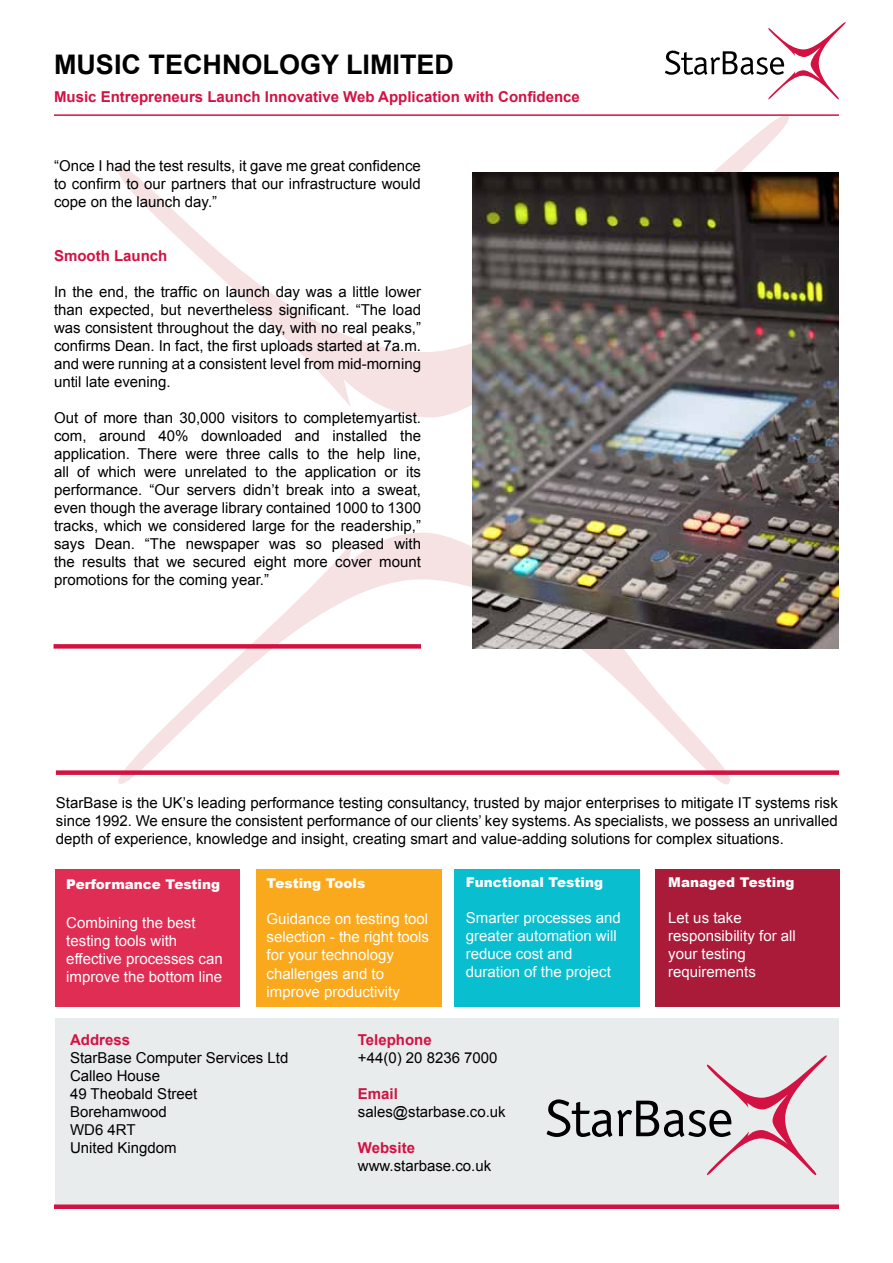
<style>
.page{position:relative;width:893px;height:1263px;background:#fff}
.page>*{position:absolute;margin:0;border:0;box-sizing:border-box;transform-origin:0 0}
.t1{font:700 27px "Arial";color:#000}
.t2{font:15px/18px "Arial";color:#000;text-align:justify}
.t3{font:15px/18px "Arial";color:#fff}
.t4{font:700 15px "Arial";color:#d21242}
.t5{font:900 13.5px "Arial";color:#fff}
</style>
<div class="page">
<svg style="left:118px;top:116px;width:671px;height:668px"></svg>
<hr style="left:54px;top:114px;width:785px;height:2px;background:#d21242">
<div style="left:54px;top:644px;width:367px;height:5px;background:#d21242"></div>
<div style="left:56px;top:1018px;width:783px;height:188px;background:#e9eced"></div>
<div style="left:56px;top:770px;width:783px;height:5px;background:#d21242"></div>
<div style="left:54px;top:1204px;width:785px;height:5px;background:#d21242"></div>
<svg style="left:547px;top:1055px;width:280px;height:120px"></svg>
<div style="left:55px;top:869px;width:185px;height:138px;background:#e02d53"></div>
<div style="left:256px;top:869px;width:185px;height:138px;background:#fba91c"></div>
<div style="left:655px;top:869px;width:185px;height:138px;background:#aa1a39"></div>
<div style="left:455px;top:869px;width:185px;height:138px;background:#09becf"></div>
<img style="left:472px;top:172px;width:367px;height:477px">
<svg style="left:665px;top:22px;width:181px;height:77px"></svg>
<h1 class="t1" style="left:54px;top:46px;width:402px">MUSIC TECHNOLOGY LIMITED</h1>
<p class="t4" style="left:54px;top:87px;width:527px">Music Entrepreneurs Launch Innovative Web Application with Confidence</p>
<p class="t2" style="left:54px;top:157px;width:368px">“Once I had the test results, it gave me great confidence to confirm to our partners that our infrastructure would cope on the launch day.”</p>
<p class="t4" style="left:54px;top:246px;width:115px">Smooth Launch</p>
<p class="t2" style="left:54px;top:283px;width:368px">In the end, the traffic on launch day was a little lower than expected, but nevertheless significant. “The load was consistent throughout the day, with no real peaks,” confirms Dean. In fact, the first uploads started at 7a.m. and were running at a consistent level from mid-morning until late evening.</p>
<p class="t2" style="left:54px;top:409px;width:368px">Out of more than 30,000 visitors to completemyartist. com, around 40% downloaded and installed the application. There were three calls to the help line, all of which were unrelated to the application or its performance. “Our servers didn’t break into a sweat, even though the average library contained 1000 to 1300 tracks, which we considered large for the readership,” says Dean. “The newspaper was so pleased with the results that we secured eight more cover mount promotions for the coming year.”</p>
<p class="t2" style="left:56px;top:794px;width:783px">StarBase is the UK’s leading performance testing consultancy, trusted by major enterprises to mitigate IT systems risk since 1992. We ensure the consistent performance of our clients’ key systems. As specialists, we possess an unrivalled depth of experience, knowledge and insight, creating smart and value-adding solutions for complex situations.</p>
<p class="t5" style="left:66px;top:874px;width:155px">Performance Testing</p>
<p class="t3" style="left:66px;top:914px;width:158px">Combining the best testing tools with effective processes can improve the bottom line</p>
<p class="t5" style="left:267px;top:874px;width:100px">Testing Tools</p>
<p class="t3" style="left:267px;top:910px;width:164px">Guidance on testing tool selection - the right tools for your technology challenges and to improve productivity</p>
<p class="t5" style="left:466px;top:873px;width:139px">Functional Testing</p>
<p class="t3" style="left:466px;top:909px;width:157px">Smarter processes and greater automation will reduce cost and duration of the project</p>
<p class="t4" style="left:70px;top:1030px;width:62px">Address</p>
<p class="t2" style="left:70px;top:1049px;width:220px;text-align:left">StarBase Computer Services Ltd<br>Calleo House<br>49 Theobald Street<br>Borehamwood<br>WD6 4RT<br>United Kingdom</p>
<p class="t4" style="left:358px;top:1030px;width:75px">Telephone</p>
<p class="t2" style="left:358px;top:1049px;width:141px">+44(0) 20 8236 7000</p>
<p class="t4" style="left:358px;top:1084px;width:42px">Email</p>
<p class="t2" style="left:358px;top:1103px;width:149px">sales@starbase.co.uk</p>
<p class="t4" style="left:358px;top:1138px;width:59px">Website</p>
<p class="t2" style="left:358px;top:1157px;width:135px">www.starbase.co.uk</p>
<p class="t5" style="left:668px;top:872px;width:128px">Managed Testing</p>
<p class="t3" style="left:668px;top:908px;width:129px">Let us take responsibility for all your testing requirements</p>
</div>
